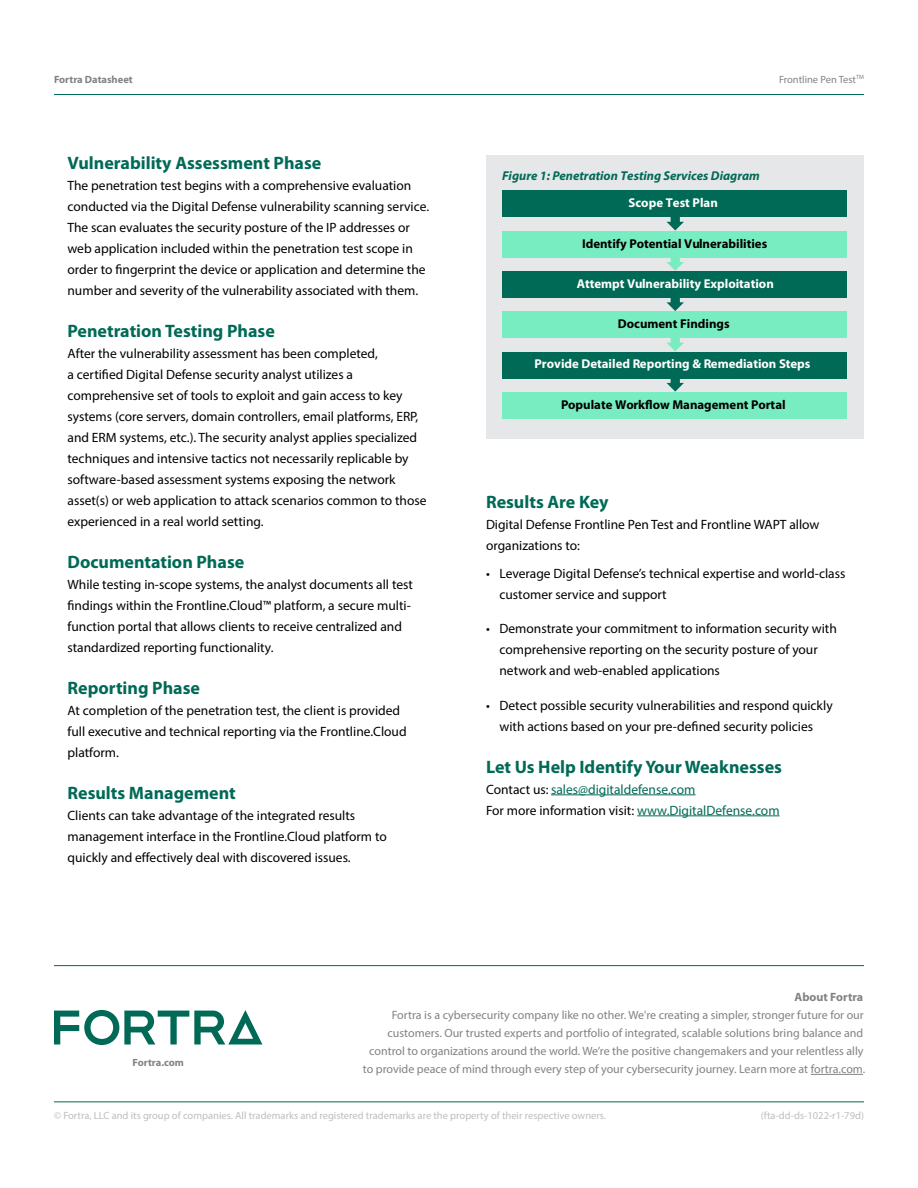
<style>
.page{position:relative;width:918px;height:1188px;background:#fff}
.page>*{position:absolute;margin:0;border:0;box-sizing:border-box;transform-origin:0 0}
.t1{font:700 18px "Myriad Pro";color:#006a56}
.t2{font:13.5px/21px "Myriad Pro";color:#000}
.t3{font:13.5px/21px "Myriad Pro";color:#006a56}
.t4{font:700 12.75px "Myriad Pro";color:#fff}
.t5{font:700 12.75px "Myriad Pro";color:#000}
.t6{font:italic 700 12.75px "Myriad Pro";color:#006a56}
.t7{font:12px/18px "Myriad Pro";color:#808285;text-align:right}
.t8{font:700 12px "Myriad Pro";color:#808285}
.t9{font:10.5px "Myriad Pro";color:#bcbec0}
.t10{font:700 10.5px "Myriad Pro";color:#808285}
.t11{font:10.5px "Myriad Pro";color:#808285}
.s1{color:#000}
</style>
<div class="page">
<hr style="left:54px;top:94px;width:810px;height:1px;background:#006a56">
<hr style="left:54px;top:1101px;width:810px;height:1px;background:#006a56">
<hr style="left:54px;top:965px;width:810px;height:1px;background:#006a56">
<svg style="left:54px;top:1010px;width:208px;height:35px"></svg>
<hr style="left:811px;top:1074px;width:52px;height:1px;background:#808285">
<div style="left:486px;top:155px;width:378px;height:283px;background:#e6e7e8"></div>
<div style="left:503px;top:191px;width:344px;height:26px;background:#006a56"></div>
<svg style="left:667px;top:217px;width:17px;height:14px"></svg>
<div style="left:503px;top:312px;width:344px;height:26px;background:#78edc2"></div>
<svg style="left:667px;top:338px;width:17px;height:13px"></svg>
<div style="left:503px;top:352px;width:344px;height:26px;background:#006a56"></div>
<svg style="left:667px;top:378px;width:17px;height:14px"></svg>
<div style="left:503px;top:231px;width:344px;height:26px;background:#78edc2"></div>
<svg style="left:667px;top:257px;width:17px;height:14px"></svg>
<div style="left:503px;top:392px;width:344px;height:26px;background:#78edc2"></div>
<div style="left:503px;top:271px;width:344px;height:27px;background:#006a56"></div>
<svg style="left:667px;top:298px;width:17px;height:13px"></svg>
<hr style="left:551px;top:795px;width:145px;height:1px;background:#006a56">
<hr style="left:637px;top:816px;width:143px;height:1px;background:#006a56">
<p class="t10" style="left:54px;top:73px;width:80px">Fortra Datasheet</p>
<h1 class="t1" style="left:68px;top:152px;width:255px">Vulnerability Assessment Phase</h1>
<p class="t2" style="left:68px;top:174px;width:363px">The penetration test begins with a comprehensive evaluation conducted via the Digital Defense vulnerability scanning service.<br>The scan evaluates the security posture of the IP addresses or web application included within the penetration test scope in order to fingerprint the device or application and determine the number and severity of the vulnerability associated with them.</p>
<h1 class="t1" style="left:68px;top:320px;width:209px">Penetration Testing Phase</h1>
<p class="t2" style="left:68px;top:342px;width:361px">After the vulnerability assessment has been completed,<br>a certified Digital Defense security analyst utilizes a comprehensive set of tools to exploit and gain access to key systems (core servers, domain controllers, email platforms, ERP, and ERM systems, etc.). The security analyst applies specialized techniques and intensive tactics not necessarily replicable by software-based assessment systems exposing the network asset(s) or web application to attack scenarios common to those experienced in a real world setting.</p>
<h1 class="t1" style="left:68px;top:551px;width:178px">Documentation Phase</h1>
<p class="t2" style="left:68px;top:573px;width:347px">While testing in-scope systems, the analyst documents all test findings within the Frontline.Cloud™ platform, a secure multi&shy;function portal that allows clients to receive centralized and standardized reporting functionality.</p>
<h1 class="t1" style="left:68px;top:677px;width:134px">Reporting Phase</h1>
<p class="t2" style="left:68px;top:699px;width:341px">At completion of the penetration test, the client is provided full executive and technical reporting via the Frontline.Cloud platform.</p>
<h1 class="t1" style="left:68px;top:782px;width:170px">Results Management</h1>
<p class="t2" style="left:68px;top:804px;width:321px">Clients can take advantage of the integrated results management interface in the Frontline.Cloud platform to quickly and effectively deal with discovered issues.</p>
<p class="t11" style="left:779px;top:73px;width:86px">Frontline Pen Test<sup>TM</sup></p>
<p class="t6" style="left:502px;top:167px;width:259px">Figure 1: Penetration Testing Services Diagram</p>
<p class="t4" style="left:629px;top:196px;width:91px">Scope Test Plan</p>
<p class="t5" style="left:582px;top:236px;width:187px">Identify Potential Vulnerabilities</p>
<p class="t4" style="left:577px;top:277px;width:199px">Attempt Vulnerability Exploitation</p>
<p class="t5" style="left:618px;top:316px;width:113px">Document Findings</p>
<p class="t4" style="left:535px;top:357px;width:278px">Provide Detailed Reporting &amp; Remediation Steps</p>
<p class="t5" style="left:561px;top:397px;width:226px">Populate Workflow Management Portal</p>
<h1 class="t1" style="left:486px;top:492px;width:124px">Results Are Key</h1>
<p class="t2" style="left:486px;top:514px;width:335px">Digital Defense Frontline Pen Test and Frontline WAPT allow organizations to:</p>
<p class="t2" style="left:500px;top:562px;width:347px;text-indent:-14px">• Leverage Digital Defense’s technical expertise and world-class customer service and support</p>
<p class="t2" style="left:500px;top:618px;width:339px;text-indent:-14px">• Demonstrate your commitment to information security with comprehensive reporting on the security posture of your network and web-enabled applications</p>
<p class="t2" style="left:486px;top:694px;width:348px;text-align:center">• Detect possible security vulnerabilities and respond quickly with actions based on your pre-defined security policies</p>
<h1 class="t1" style="left:486px;top:756px;width:298px">Let Us Help Identify Your Weaknesses</h1>
<p class="t3" style="left:486px;top:778px;width:295px"><span class="s1">Contact us:</span> sales@digitaldefense.com<br><span class="s1">For more information visit:</span> www.DigitalDefense.com</p>
<p class="t10" style="left:133px;top:1056px;width:53px">Fortra.com</p>
<p class="t8" style="left:795px;top:990px;width:70px">About Fortra</p>
<p class="t7" style="left:363px;top:1006px;width:504px">Fortra is a cybersecurity company like no other. We're creating a simpler, stronger future for our customers. Our trusted experts and portfolio of integrated, scalable solutions bring balance and control to organizations around the world. We’re the positive changemakers and your relentless ally to provide peace of mind through every step of your cybersecurity journey. Learn more at fortra.com.</p>
<p class="t9" style="left:54px;top:1109px;width:554px">© Fortra, LLC and its group of companies. All trademarks and registered trademarks are the property of their respective owners.</p>
<p class="t9" style="left:761px;top:1109px;width:105px">(fta-dd-ds-1022-r1-79d)</p>
</div>
